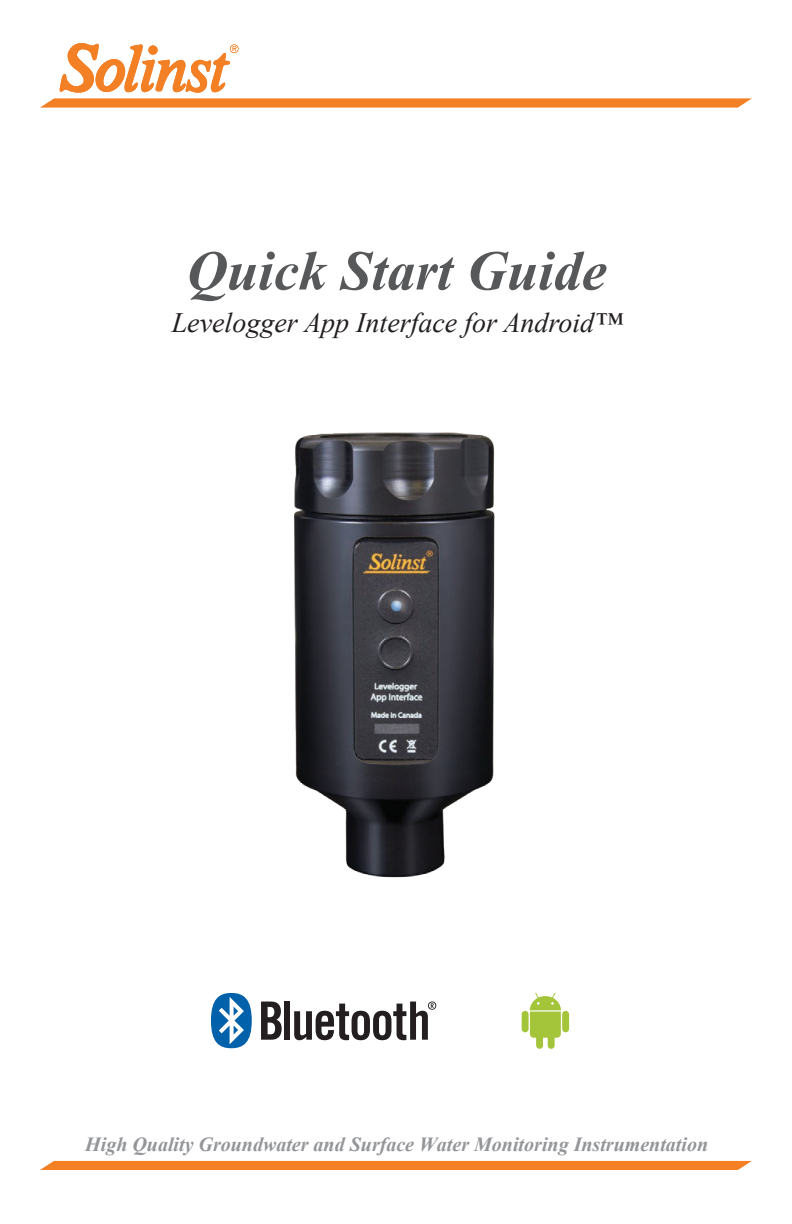
<style>
.page{position:relative;width:792px;height:1224px;background:#fff}
.page>*{position:absolute;margin:0;border:0;box-sizing:border-box;transform-origin:0 0}
.t1{font:italic 700 56px "Times New Roman";color:#57585a}
.t2{font:italic 28px "Times New Roman";color:#231f20}
.t3{font:italic 700 20px "Times New Roman";color:#939598}
</style>
<div class="page">
<svg style="left:40px;top:98px;width:712px;height:10px;background:#f48c3b"></svg>
<div style="left:40px;top:1161px;width:712px;height:9px;background:#f48026"></div>
<svg style="left:60px;top:43px;width:179px;height:49px"></svg>
<img style="left:293px;top:432px;width:202px;height:446px">
<svg style="left:261px;top:1002px;width:21px;height:38px"></svg>
<div style="left:284px;top:1002px;width:6px;height:38px;background:#231f20"></div>
<svg style="left:211px;top:993px;width:41px;height:55px"></svg>
<svg style="left:294px;top:1001px;width:142px;height:39px"></svg>
<svg style="left:561px;top:1010px;width:9px;height:24px"></svg>
<svg style="left:521px;top:992px;width:48px;height:57px"></svg>
<p class="t1" style="left:187px;top:232px;width:422px">Quick Start Guide</p>
<p class="t2" style="left:172px;top:303px;width:451px">Levelogger App Interface for Android™</p>
<p class="t3" style="left:85px;top:1131px;width:624px">High Quality Groundwater and Surface Water Monitoring Instrumentation</p>
</div>
